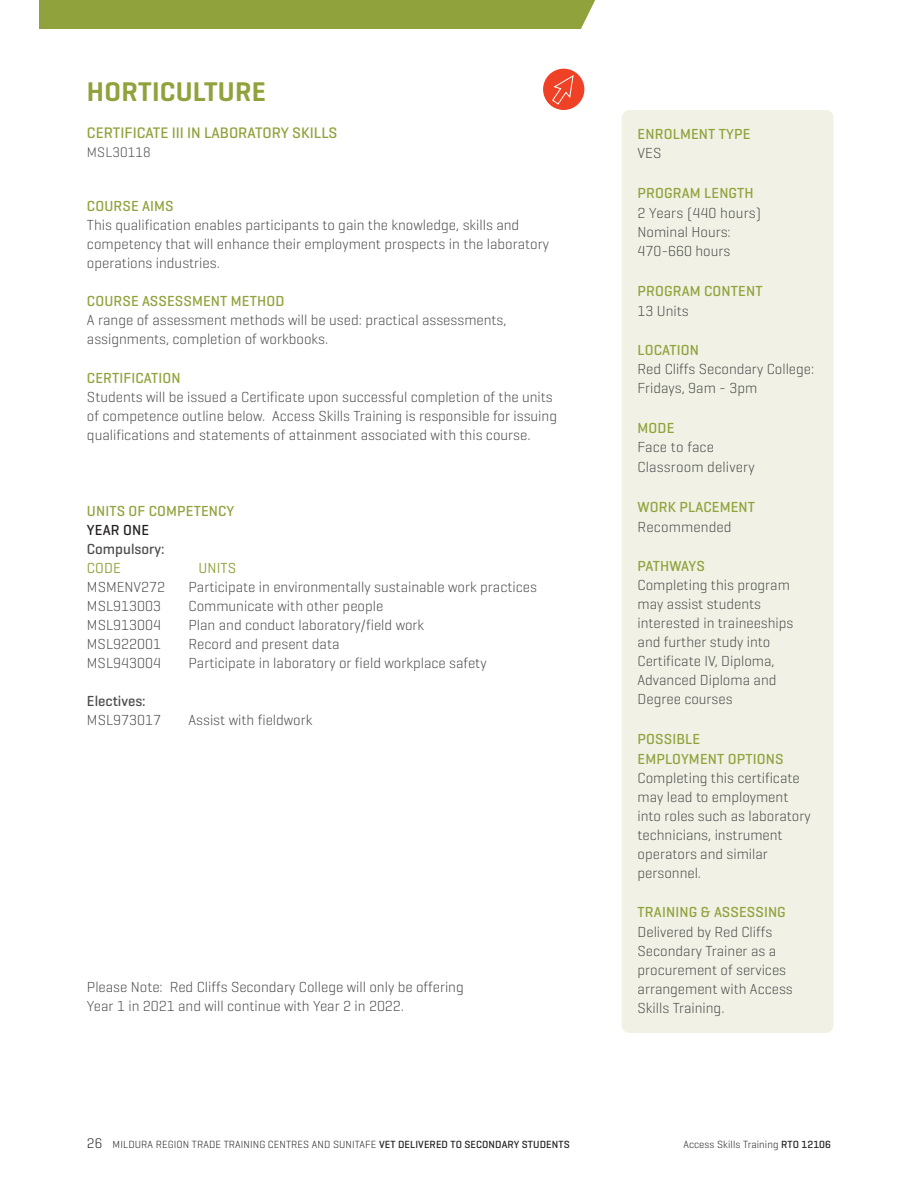
<style>
.page{position:relative;width:918px;height:1188px;background:#fff}
.page>*{position:absolute;margin:0;border:0;box-sizing:border-box;transform-origin:0 0}
.t1{font:600 27.45px "Geogrotesque";letter-spacing:.01em;color:#90a23c}
.t2{font:500 15.45px "Geogrotesque";color:#90a23c}
.t3{font:300 14.85px/19px "Geogrotesque";color:#4b4c4d}
.t4{font:500 14.85px/19.8px "Geogrotesque";letter-spacing:.01em;color:#90a23c}
.t5{font:500 14.85px "Geogrotesque";color:#4b4c4d}
.t6{font:14.85px "Geogrotesque";letter-spacing:.01em;color:#90a23c}
.t7{font:500 14.85px "Geogrotesque";letter-spacing:-.03em;color:#90a23c}
.t8{font:500 14.85px "Geogrotesque";letter-spacing:.01em;color:#231f20}
.t9{font:300 14.1px "Geogrotesque";letter-spacing:.01em;color:#4b4c4d}
.t10{font:300 10.65px "Geogrotesque";letter-spacing:.01em;color:#231f20}
.s1{font-size:14.1px}
.s2{font-weight:500}
</style>
<div class="page">
<div style="left:622px;top:110px;width:212px;height:923px;background:#f1f2e5;border-radius:8px"></div>
<div style="left:39px;top:0;width:840px;height:28px;background:#90a23c"></div>
<div style="left:543px;top:69px;width:41px;height:41px;background:#ef4125;border-radius:50%"></div>
<svg style="left:552px;top:75px;width:22px;height:30px"></svg>
<div style="left:580px;top:0;width:299px;height:29px;background:#fff"></div>
<h1 class="t1" style="left:87px;top:76px;width:180px">HORTICULTURE</h1>
<p class="t2" style="left:87px;top:123px;width:252px">CERTIFICATE III IN LABORATORY SKILLS</p>
<p class="t9" style="left:87px;top:147px;width:65px">MSL30118</p>
<p class="t4" style="left:87px;top:196px;width:88px">COURSE AIMS</p>
<p class="t3" style="left:87px;top:216px;width:464px">This qualification enables participants to gain the knowledge, skills and competency that will enhance their employment prospects in the laboratory operations industries.</p>
<p class="t4" style="left:87px;top:291px;width:199px">COURSE ASSESSMENT METHOD</p>
<p class="t3" style="left:87px;top:312px;width:421px">A range of assessment methods will be used: practical assessments, assignments, completion of workbooks.</p>
<p class="t4" style="left:87px;top:368px;width:95px">CERTIFICATION</p>
<p class="t3" style="left:87px;top:388px;width:472px">Students will be issued a Certificate upon successful completion of the units of competence outline below. Access Skills Training is responsible for issuing qualifications and statements of attainment associated with this course.</p>
<p class="t4" style="left:87px;top:501px;width:149px">UNITS OF COMPETENCY</p>
<p class="t8" style="left:87px;top:521px;width:64px">YEAR ONE</p>
<p class="t5" style="left:87px;top:540px;width:79px">Compulsory:</p>
<p class="t6" style="left:87px;top:559px;width:36px">CODE</p>
<p class="t6" style="left:198px;top:559px;width:39px">UNITS</p>
<p class="t3" style="left:87px;top:578px;width:80px">MSMENV272</p>
<p class="t3" style="left:189px;top:578px;width:350px">Participate in environmentally sustainable work practices</p>
<p class="t3" style="left:87px;top:597px;width:75px">MSL913003</p>
<p class="t3" style="left:189px;top:597px;width:196px">Communicate with other people</p>
<p class="t3" style="left:87px;top:617px;width:75px">MSL913004</p>
<p class="t3" style="left:189px;top:617px;width:237px">Plan and conduct laboratory/field work</p>
<p class="t3" style="left:87px;top:636px;width:75px">MSL922001</p>
<p class="t3" style="left:189px;top:636px;width:153px">Record and present data</p>
<p class="t3" style="left:87px;top:655px;width:75px">MSL943004</p>
<p class="t3" style="left:189px;top:655px;width:300px">Participate in laboratory or field workplace safety</p>
<p class="t5" style="left:87px;top:693px;width:60px">Electives:</p>
<p class="t3" style="left:87px;top:712px;width:75px">MSL973017</p>
<p class="t3" style="left:189px;top:712px;width:125px">Assist with fieldwork</p>
<p class="t3" style="left:87px;top:979px;width:378px">Please Note: Red Cliffs Secondary College will only be offering<br>Year 1 in 2021 and will continue with Year 2 in 2022.</p>
<p class="t4" style="left:638px;top:124px;width:114px">ENROLMENT TYPE</p>
<p class="t3" style="left:638px;top:145px;width:25px">VES</p>
<p class="t4" style="left:638px;top:183px;width:118px">PROGRAM LENGTH</p>
<p class="t3" style="left:638px;top:204px;width:125px">2 Years (440 hours)<br>Nominal Hours:<br>470-660 hours</p>
<p class="t4" style="left:638px;top:281px;width:127px">PROGRAM CONTENT</p>
<p class="t3" style="left:638px;top:302px;width:53px">13 Units</p>
<p class="t4" style="left:638px;top:340px;width:63px">LOCATION</p>
<p class="t3" style="left:638px;top:361px;width:178px">Red Cliffs Secondary College:<br>Fridays, 9am - 3pm</p>
<p class="t4" style="left:638px;top:418px;width:38px">MODE</p>
<p class="t3" style="left:638px;top:438px;width:119px;line-height:19.8px">Face to face<br>Classroom delivery</p>
<p class="t4" style="left:638px;top:497px;width:119px">WORK PLACEMENT</p>
<p class="t3" style="left:638px;top:518px;width:96px">Recommended</p>
<p class="t7" style="left:638px;top:557px;width:69px">PATHWAYS</p>
<p class="t3" style="left:638px;top:576px;width:157px">Completing this program may assist students interested in traineeships and further study into<br>Certificate IV, Diploma,<br>Advanced Diploma and<br>Degree courses</p>
<p class="t4" style="left:638px;top:729px;width:147px">POSSIBLE<br>EMPLOYMENT OPTIONS</p>
<p class="t3" style="left:638px;top:769px;width:175px">Completing this certificate may lead to employment into roles such as laboratory technicians, instrument operators and similar personnel.</p>
<p class="t4" style="left:638px;top:902px;width:150px">TRAINING &amp; ASSESSING</p>
<p class="t3" style="left:638px;top:923px;width:157px">Delivered by Red Cliffs<br>Secondary Trainer as a procurement of services arrangement with Access<br>Skills Training.</p>
<p class="t10" style="left:87px;top:1140px;width:484px"><span class="s1">26</span> MILDURA REGION TRADE TRAINING CENTRES AND SUNITAFE <span class="s2">VET DELIVERED TO SECONDARY STUDENTS</span></p>
<p class="t10" style="left:683px;top:1140px;width:149px">Access Skills Training <span class="s2">RTO 12106</span></p>
</div>
